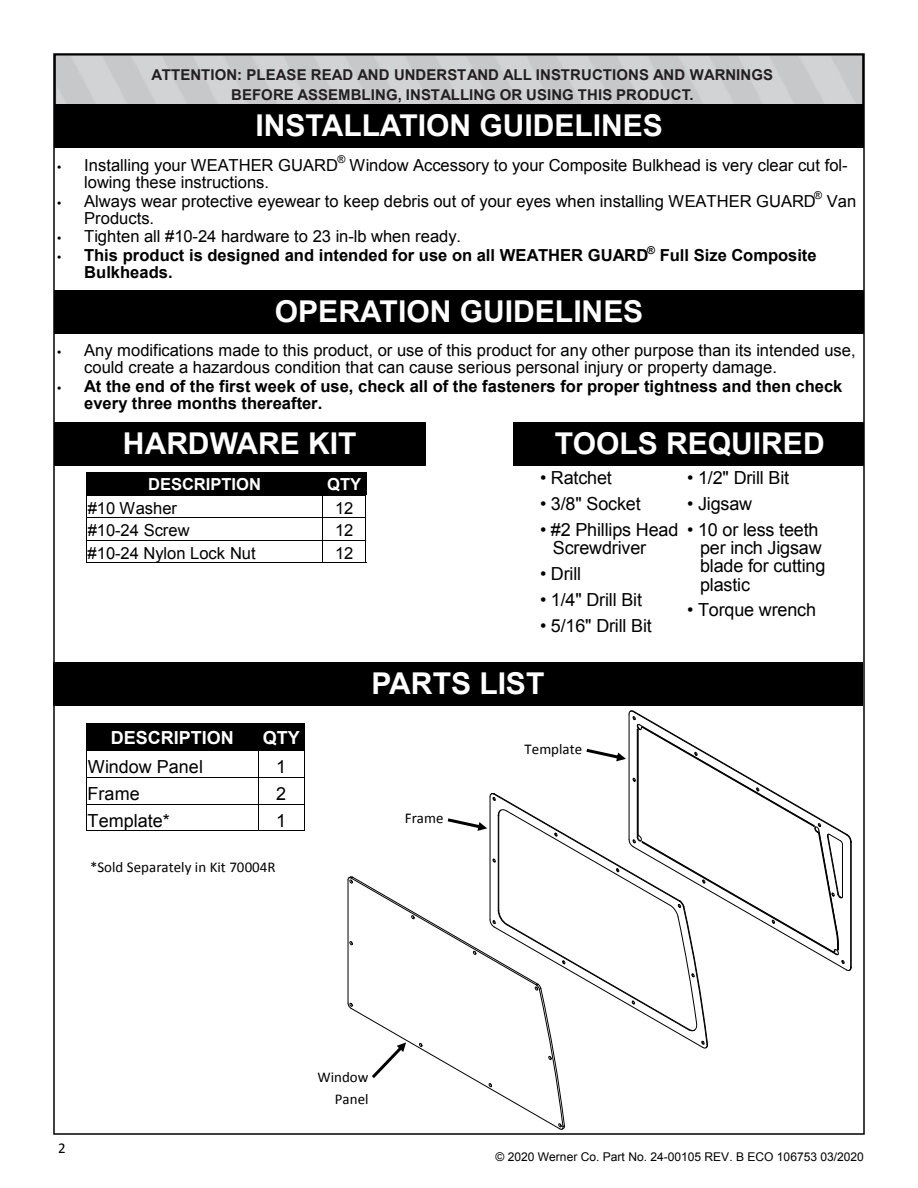
<style>
.page{position:relative;width:918px;height:1188px;background:#fff}
.page>*{position:absolute;margin:0;border:0;box-sizing:border-box;transform-origin:0 0}
.t1{font:700 30px "Arial";color:#fff}
.t2{font:18px/18.3px "Arial";letter-spacing:-.01em;color:#000}
.t3{font:700 18px "Arial";color:#fff}
.t4{font:16.65px "Arial";color:#000}
.t5{font:16.5px "Arial";color:#000}
.t6{font:700 16.5px/17.1px "Arial";color:#000}
.t7{font:700 16.5px "Arial";letter-spacing:-.005em;color:#fff}
.t8{font:700 15px/19.8px "Arial";letter-spacing:.005em;color:#231f20;text-align:center}
.t9{font:15px/21.8px "Calibri";color:#000;text-align:right}
.t10{font:12px "Arial";color:#000}
.t11{font:10.8px "Arial";color:#000}
.t12{font:700 10.8px "Arial";color:#000}
.s1{font-family:"Myriad Pro";font-size:15px}
.s2{font-family:"Myriad Pro";font-weight:400;font-size:15px}
</style>
<div class="page">
<svg style="left:54px;top:54px;width:810px;height:50px;background:#353535"></svg>
<div style="left:57px;top:56px;width:804px;height:48px;background:#cdced0"></div>
<div style="left:54px;top:291px;width:810px;height:43px;background:#000"></div>
<div style="left:54px;top:422px;width:371px;height:43px;background:#000"></div>
<div style="left:54px;top:104px;width:810px;height:43px;background:#000"></div>
<div style="left:86px;top:473px;width:237px;height:22px;background:#000"></div>
<div style="left:323px;top:473px;width:43px;height:22px;background:#000"></div>
<hr style="left:86px;top:473px;width:1px;height:89px;background:#000">
<hr style="left:322px;top:473px;width:1px;height:89px;background:#000">
<hr style="left:365px;top:473px;width:1px;height:89px;background:#000">
<hr style="left:87px;top:495px;width:279px;height:1px;background:#000">
<hr style="left:87px;top:517px;width:279px;height:1px;background:#000">
<hr style="left:87px;top:540px;width:279px;height:1px;background:#000">
<hr style="left:86px;top:562px;width:280px;height:1px;background:#000">
<div style="left:53px;top:662px;width:810px;height:44px;background:#000"></div>
<div style="left:86px;top:723px;width:172px;height:27px;background:#000"></div>
<div style="left:258px;top:723px;width:47px;height:27px;background:#000"></div>
<hr style="left:86px;top:723px;width:1px;height:108px;background:#000">
<hr style="left:258px;top:724px;width:1px;height:107px;background:#000">
<hr style="left:304px;top:723px;width:1px;height:108px;background:#000">
<hr style="left:87px;top:750px;width:217px;height:1px;background:#000">
<hr style="left:87px;top:777px;width:217px;height:1px;background:#000">
<hr style="left:87px;top:804px;width:217px;height:1px;background:#000">
<hr style="left:86px;top:831px;width:219px;height:1px;background:#000">
<svg style="left:348px;top:711px;width:504px;height:419px"></svg>
<div style="left:513px;top:422px;width:351px;height:43px;background:#000"></div>
<p class="t8" style="left:151px;top:65px;width:623px">ATTENTION: PLEASE READ AND UNDERSTAND ALL INSTRUCTIONS AND WARNINGS<br>BEFORE ASSEMBLING, INSTALLING OR USING THIS PRODUCT.</p>
<h1 class="t1" style="left:255px;top:106px;width:409px">INSTALLATION GUIDELINES</h1>
<p class="t5" style="left:57px;top:154px;width:282px"><span class="s1">•</span> Installing your WEATHER GUARD</p>
<p class="t11" style="left:337px;top:152px;width:9px">®</p>
<p class="t5" style="left:350px;top:154px;width:500px">Window Accessory to your Composite Bulkhead is very clear cut fol-</p>
<p class="t5" style="left:84px;top:171px;width:186px">lowing these instructions.</p>
<p class="t5" style="left:57px;top:190px;width:760px"><span class="s1">•</span> Always wear protective eyewear to keep debris out of your eyes when installing WEATHER GUARD</p>
<p class="t11" style="left:814px;top:188px;width:9px">®</p>
<p class="t5" style="left:827px;top:190px;width:31px">Van</p>
<p class="t5" style="left:84px;top:207px;width:71px">Products.</p>
<p class="t5" style="left:57px;top:226px;width:405px"><span class="s1">•</span> Tighten all #10-24 hardware to 23 in-lb when ready.</p>
<p class="t6" style="left:57px;top:248px;width:593px"><span class="s2">•</span> This product is designed and intended for use on all WEATHER GUARD</p>
<p class="t12" style="left:647px;top:243px;width:9px">®</p>
<p class="t6" style="left:660px;top:248px;width:158px">Full Size Composite</p>
<p class="t6" style="left:84px;top:265px;width:90px">Bulkheads.</p>
<h1 class="t1" style="left:275px;top:292px;width:370px">OPERATION GUIDELINES</h1>
<p class="t5" style="left:57px;top:340px;width:800px"><span class="s1">•</span> Any modifications made to this product, or use of this product for any other purpose than its intended use,</p>
<p class="t4" style="left:84px;top:357px;width:694px">could create a hazardous condition that can cause serious personal injury or property damage.</p>
<p class="t6" style="left:84px;top:378px;width:760px;text-indent:-27px"><span class="s2">•</span> At the end of the first week of use, check all of the fasteners for proper tightness and then check every three months thereafter.</p>
<h1 class="t1" style="left:123px;top:423px;width:235px">HARDWARE KIT</h1>
<h1 class="t1" style="left:555px;top:423px;width:271px">TOOLS REQUIRED</h1>
<p class="t7" style="left:148px;top:474px;width:114px">DESCRIPTION</p>
<p class="t7" style="left:327px;top:474px;width:35px">QTY</p>
<p class="t5" style="left:88px;top:497px;width:91px">#10 Washer</p>
<p class="t5" style="left:335px;top:497px;width:20px">12</p>
<p class="t5" style="left:88px;top:520px;width:103px">#10-24 Screw</p>
<p class="t5" style="left:335px;top:520px;width:20px">12</p>
<p class="t5" style="left:88px;top:542px;width:170px">#10-24 Nylon Lock Nut</p>
<p class="t5" style="left:335px;top:542px;width:20px">12</p>
<p class="t2" style="left:540px;top:469px;width:73px">• Ratchet</p>
<p class="t2" style="left:540px;top:495px;width:102px">• 3/8" Socket</p>
<p class="t2" style="left:553px;top:521px;width:127px;text-indent:-13px">• #2 Phillips Head<br>Screwdriver</p>
<p class="t2" style="left:540px;top:565px;width:43px">• Drill</p>
<p class="t2" style="left:540px;top:590px;width:104px">• 1/4" Drill Bit</p>
<p class="t2" style="left:540px;top:616px;width:113px">• 5/16" Drill Bit</p>
<p class="t2" style="left:687px;top:469px;width:104px">• 1/2" Drill Bit</p>
<p class="t2" style="left:687px;top:495px;width:67px">• Jigsaw</p>
<p class="t2" style="left:700px;top:520px;width:127px;text-indent:-13px">• 10 or less teeth per inch Jigsaw blade for cutting plastic</p>
<p class="t2" style="left:687px;top:601px;width:130px">• Torque wrench</p>
<h1 class="t1" style="left:371px;top:664px;width:174px">PARTS LIST</h1>
<p class="t3" style="left:111px;top:726px;width:125px">DESCRIPTION</p>
<p class="t3" style="left:263px;top:726px;width:39px">QTY</p>
<p class="t2" style="left:88px;top:758px;width:117px">Window Panel</p>
<p class="t2" style="left:276px;top:758px;width:12px">1</p>
<p class="t2" style="left:88px;top:785px;width:54px">Frame</p>
<p class="t2" style="left:276px;top:785px;width:12px">2</p>
<p class="t2" style="left:88px;top:812px;width:84px">Template*</p>
<p class="t2" style="left:276px;top:812px;width:12px">1</p>
<p class="t9" style="left:405px;top:808px;width:40px">Frame</p>
<p class="t9" style="left:90px;top:856px;width:187px">*Sold Separately in Kit 70004R</p>
<p class="t9" style="left:525px;top:738px;width:59px">Template</p>
<p class="t9" style="left:58px;top:1137px;width:9px">2</p>
<p class="t9" style="left:317px;top:1066px;width:53px">Window<br>Panel</p>
<p class="t10" style="left:495px;top:1149px;width:370px">© 2020 Werner Co. Part No. 24-00105 REV. B ECO 106753 03/2020</p>
</div>
